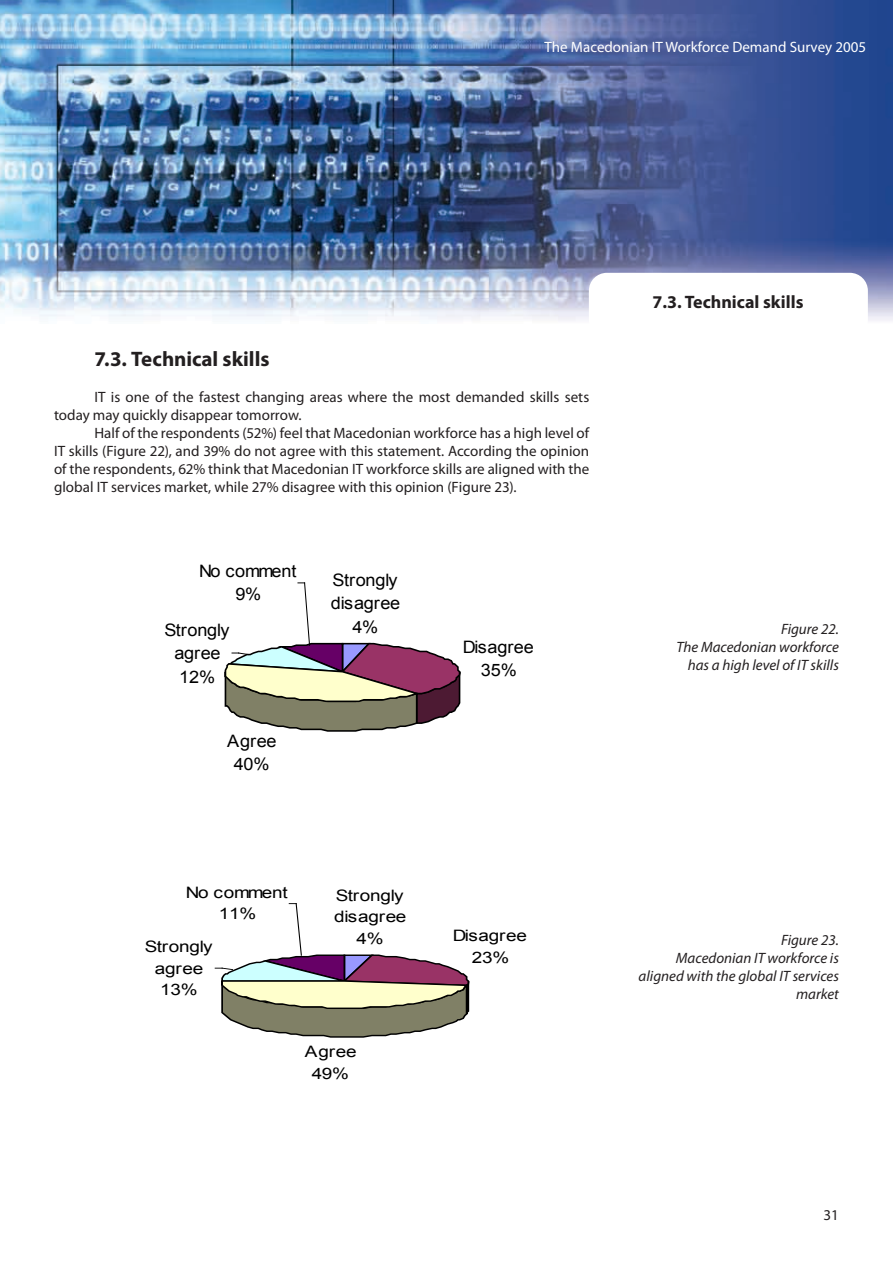
<style>
.page{position:relative;width:893px;height:1263px;background:#fff}
.page>*{position:absolute;margin:0;border:0;box-sizing:border-box;transform-origin:0 0}
.t1{font:700 21px "Myriad Pro";color:#231f20}
.t2{font:700 18px "Myriad Pro";color:#231f20}
.t3{font:17.1px/23.4px "Arial";letter-spacing:-.01em;color:#000;text-align:center;scale:1.06 1}
.t4{font:15.75px/21.5px "Arial";letter-spacing:-.01em;color:#000;text-align:center;scale:1.2 1}
.t5{font:15px/18px "Myriad Pro";color:#231f20}
.t6{font:italic 15px/18px "Myriad Pro";color:#231f20;text-align:right}
.t7{font:15px "Myriad Pro";color:#fff}
</style>
<div class="page">
<img style="left:0;top:0;width:893px;height:321px">
<svg style="left:589px;top:273px;width:279px;height:48px"></svg>
<svg style="left:224px;top:582px;width:237px;height:150px"></svg>
<svg style="left:215px;top:903px;width:255px;height:135px"></svg>
<p class="t7" style="left:545px;top:37px;width:323px">The Macedonian IT Workforce Demand Survey 2005</p>
<h1 class="t1" style="left:94px;top:345px;width:177px">7.3. Technical skills</h1>
<p class="t5" style="left:54px;top:387px;width:537px;text-indent:40px">IT is one of the fastest changing areas where the most demanded skills sets today may quickly disappear tomorrow.</p>
<p class="t5" style="left:54px;top:423px;width:537px;text-align:justify;text-indent:40px">Half of the respondents (52%) feel that Macedonian workforce has a high level of IT skills (Figure 22), and 39% do not agree with this statement. According the opinion of the respondents, 62% think that Macedonian IT workforce skills are aligned with the global IT services market, while 27% disagree with this opinion (Figure 23).</p>
<p class="t3" style="left:199px;top:559px;width:93px">No comment<br>9%</p>
<p class="t3" style="left:164px;top:618px;width:63px">Strongly agree<br>12%</p>
<p class="t3" style="left:227px;top:729px;width:48px">Agree<br>40%</p>
<p class="t3" style="left:331px;top:569px;width:67px">Strongly disagree<br>4%</p>
<p class="t4" style="left:186px;top:882px;width:86px">No comment<br>11%</p>
<p class="t4" style="left:145px;top:936px;width:58px">Strongly agree<br>13%</p>
<p class="t4" style="left:334px;top:885px;width:62px">Strongly disagree<br>4%</p>
<p class="t4" style="left:305px;top:1041px;width:45px">Agree<br>49%</p>
<p class="t3" style="left:463px;top:636px;width:69px">Disagree<br>35%</p>
<p class="t4" style="left:453px;top:925px;width:63px">Disagree<br>23%</p>
<p class="t2" style="left:652px;top:290px;width:153px">7.3. Technical skills</p>
<p class="t6" style="left:676px;top:619px;width:164px">Figure 22.<br>The Macedonian workforce has a high level of IT skills</p>
<p class="t6" style="left:639px;top:931px;width:202px">Figure 23.<br>Macedonian IT workforce is aligned with the global IT services market</p>
<p class="t5" style="left:824px;top:1206px;width:17px">31</p>
</div>
